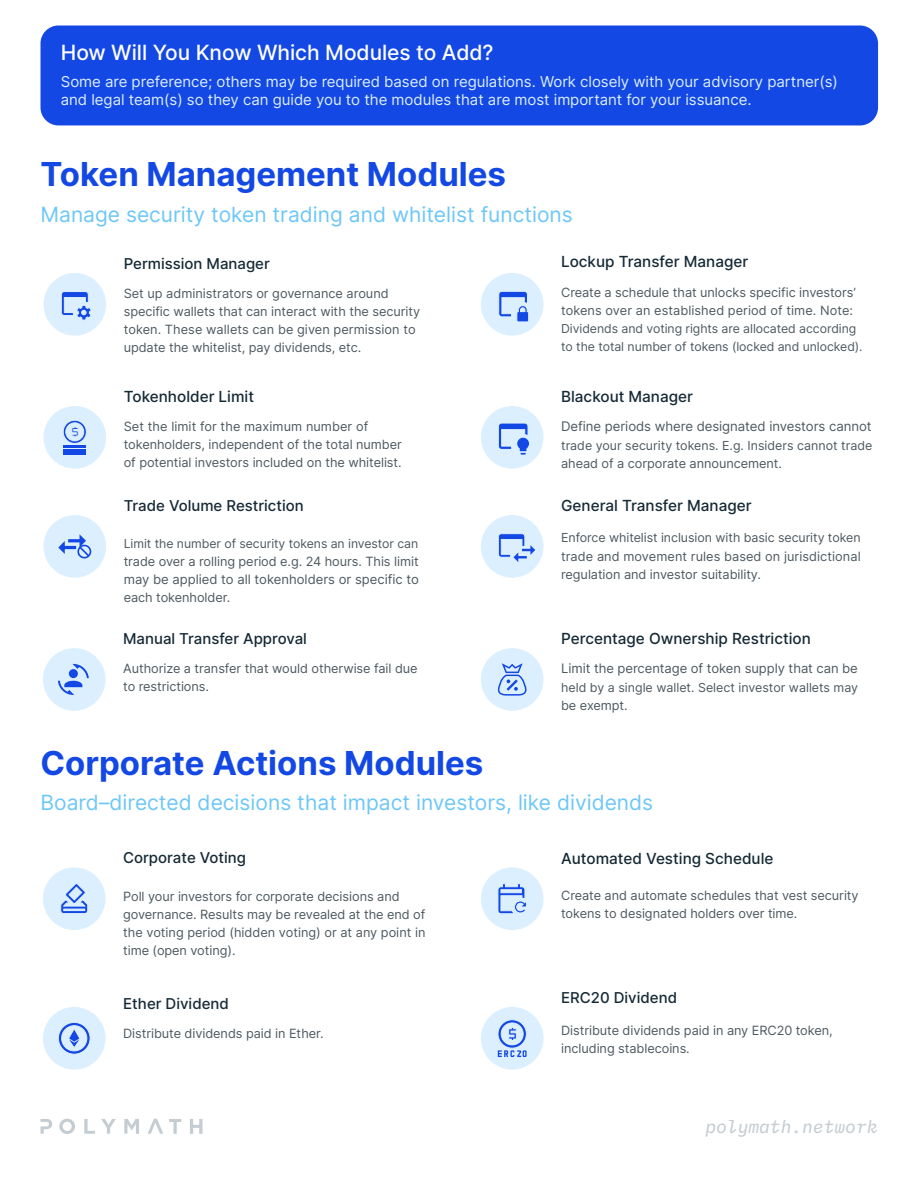
<style>
.page{position:relative;width:918px;height:1188px;background:#fff}
.page>*{position:absolute;margin:0;border:0;box-sizing:border-box;transform-origin:0 0}
.t1{font:700 33px "Inter";color:#1348e4}
.t2{font:21px "Inter";color:#6dc7f7}
.t3{font:500 21px "Inter";letter-spacing:-.005em;color:#fff}
.t4{font:italic 18px "IBM Plex Mono Text";letter-spacing:-.005em;color:#8c9ba5}
.t5{font:500 15.3px "Inter";color:#152935}
.t6{font:15px/18px "Inter";letter-spacing:-.005em;color:#dceffe}
.t7{font:500 15px "Inter";color:#152935}
.t8{font:13.2px "Inter";letter-spacing:-.005em;color:#4e5960}
.t9{font:13.05px "Inter";letter-spacing:-.005em;color:#4e5960}
.t10{font:12.75px/18.1px "Inter";letter-spacing:-.005em;color:#4e5960}
.t11{font:12.45px "Inter";color:#4e5960}
.t12{font:12.3px/18.1px "Inter";letter-spacing:-.005em;color:#4e5960}
</style>
<div class="page">
<svg style="left:40px;top:1119px;width:12px;height:15px"></svg>
<svg style="left:59px;top:1119px;width:16px;height:15px"></svg>
<svg style="left:84px;top:1119px;width:11px;height:15px"></svg>
<svg style="left:101px;top:1119px;width:15px;height:15px"></svg>
<svg style="left:124px;top:1119px;width:15px;height:15px"></svg>
<svg style="left:148px;top:1119px;width:15px;height:15px"></svg>
<svg style="left:169px;top:1119px;width:12px;height:15px"></svg>
<svg style="left:190px;top:1119px;width:13px;height:15px"></svg>
<div style="left:481px;top:1007px;width:63px;height:63px;background:#dceffe;border-radius:50%"></div>
<div style="left:481px;top:867px;width:63px;height:63px;background:#dceffe;border-radius:50%"></div>
<div style="left:43px;top:1007px;width:63px;height:63px;background:#dceffe;border-radius:50%"></div>
<div style="left:43px;top:406px;width:63px;height:63px;background:#dceffe;border-radius:50%"></div>
<div style="left:481px;top:406px;width:63px;height:63px;background:#dceffe;border-radius:50%"></div>
<div style="left:43px;top:273px;width:63px;height:63px;background:#dceffe;border-radius:50%"></div>
<div style="left:481px;top:273px;width:63px;height:63px;background:#dceffe;border-radius:50%"></div>
<div style="left:481px;top:515px;width:63px;height:63px;background:#dceffe;border-radius:50%"></div>
<div style="left:43px;top:515px;width:63px;height:63px;background:#dceffe;border-radius:50%"></div>
<div style="left:43px;top:648px;width:63px;height:63px;background:#dceffe;border-radius:50%"></div>
<div style="left:481px;top:648px;width:63px;height:63px;background:#dceffe;border-radius:50%"></div>
<div style="left:40px;top:26px;width:838px;height:99px;background:#1348e4;border-radius:18px"></div>
<svg style="left:498px;top:883px;width:28px;height:31px"></svg>
<div style="left:43px;top:867px;width:63px;height:63px;background:#dceffe;border-radius:50%"></div>
<svg style="left:60px;top:883px;width:28px;height:31px"></svg>
<svg style="left:498px;top:1019px;width:29px;height:38px"></svg>
<svg style="left:58px;top:1022px;width:32px;height:33px"></svg>
<svg style="left:61px;top:291px;width:30px;height:29px"></svg>
<svg style="left:63px;top:420px;width:24px;height:24px"></svg>
<hr style="left:64px;top:446px;width:22px;height:2px;background:#1348e4">
<hr style="left:64px;top:449px;width:22px;height:2px;background:#1348e4">
<hr style="left:64px;top:452px;width:22px;height:3px;background:#1348e4">
<svg style="left:498px;top:291px;width:31px;height:31px"></svg>
<svg style="left:498px;top:423px;width:31px;height:32px"></svg>
<svg style="left:498px;top:533px;width:37px;height:29px"></svg>
<svg style="left:497px;top:663px;width:30px;height:33px"></svg>
<svg style="left:58px;top:534px;width:33px;height:24px"></svg>
<svg style="left:58px;top:664px;width:31px;height:31px"></svg>
<h2 class="t3" style="left:61px;top:38px;width:434px">How Will You Know Which Modules to Add?</h2>
<p class="t6" style="left:61px;top:73px;width:779px">Some are preference; others may be required based on regulations. Work closely with your advisory partner(s) and legal team(s) so they can guide you to the modules that are most important for your issuance.</p>
<h1 class="t1" style="left:40px;top:150px;width:467px">Token Management Modules</h1>
<h2 class="t2" style="left:40px;top:199px;width:534px">Manage security token trading and whitelist functions</h2>
<p class="t7" style="left:124px;top:253px;width:148px">Permission Manager</p>
<p class="t5" style="left:561px;top:250px;width:189px">Lockup Transfer Manager</p>
<p class="t10" style="left:124px;top:284px;width:298px">Set up administrators or governance around specific wallets that can interact with the security token. These wallets can be given permission to update the whitelist, pay dividends, etc.</p>
<p class="t10" style="left:561px;top:283px;width:296px">Create a schedule that unlocks specific investors’ tokens over an established period of time. Note:</p>
<p class="t12" style="left:561px;top:319px;width:303px">Dividends and voting rights are allocated according to the total number of tokens (locked and unlocked).</p>
<p class="t5" style="left:124px;top:385px;width:132px">Tokenholder Limit</p>
<p class="t5" style="left:561px;top:385px;width:133px">Blackout Manager</p>
<p class="t10" style="left:124px;top:417px;width:280px">Set the limit for the maximum number of tokenholders, independent of the total number of potential investors included on the whitelist.</p>
<p class="t8" style="left:561px;top:417px;width:312px">Define periods where designated investors cannot</p>
<p class="t11" style="left:561px;top:436px;width:313px">trade your security tokens. E.g. Insiders cannot trade</p>
<p class="t10" style="left:561px;top:454px;width:222px">ahead of a corporate announcement.</p>
<p class="t7" style="left:124px;top:495px;width:182px">Trade Volume Restriction</p>
<p class="t5" style="left:561px;top:495px;width:192px">General Transfer Manager</p>
<p class="t12" style="left:124px;top:534px;width:296px">Limit the number of security tokens an investor can</p>
<p class="t10" style="left:124px;top:552px;width:296px">trade over a rolling period e.g. 24 hours. This limit</p>
<p class="t9" style="left:124px;top:570px;width:297px">may be applied to all tokenholders or specific to</p>
<p class="t10" style="left:124px;top:588px;width:108px">each tokenholder.</p>
<p class="t11" style="left:561px;top:529px;width:301px">Enforce whitelist inclusion with basic security token</p>
<p class="t10" style="left:561px;top:547px;width:301px">trade and movement rules based on jurisdictional regulation and investor suitability.</p>
<p class="t7" style="left:123px;top:628px;width:185px">Manual Transfer Approval</p>
<p class="t5" style="left:561px;top:628px;width:251px">Percentage Ownership Restriction</p>
<p class="t10" style="left:123px;top:659px;width:296px">Authorize a transfer that would otherwise fail due to restrictions.</p>
<p class="t9" style="left:561px;top:659px;width:298px">Limit the percentage of token supply that can be</p>
<p class="t11" style="left:561px;top:678px;width:299px">held by a single wallet. Select investor wallets may</p>
<p class="t10" style="left:561px;top:696px;width:68px">be exempt.</p>
<h1 class="t1" style="left:40px;top:739px;width:444px">Corporate Actions Modules</h1>
<h2 class="t2" style="left:40px;top:787px;width:614px">Board–directed decisions that impact investors, like dividends</h2>
<p class="t7" style="left:123px;top:847px;width:124px">Corporate Voting</p>
<p class="t5" style="left:561px;top:847px;width:214px">Automated Vesting Schedule</p>
<p class="t10" style="left:123px;top:887px;width:304px">Poll your investors for corporate decisions and governance. Results may be revealed at the end of the voting period (hidden voting) or at any point in time (open voting).</p>
<p class="t10" style="left:561px;top:886px;width:299px">Create and automate schedules that vest security tokens to designated holders over time.</p>
<p class="t7" style="left:123px;top:992px;width:107px">Ether Dividend</p>
<p class="t7" style="left:561px;top:987px;width:117px">ERC20 Dividend</p>
<p class="t10" style="left:123px;top:1024px;width:202px">Distribute dividends paid in Ether.</p>
<p class="t10" style="left:561px;top:1021px;width:273px">Distribute dividends paid in any ERC20 token, including stablecoins.</p>
<h3 class="t4" style="left:706px;top:1113px;width:173px">polymath.network</h3>
</div>
